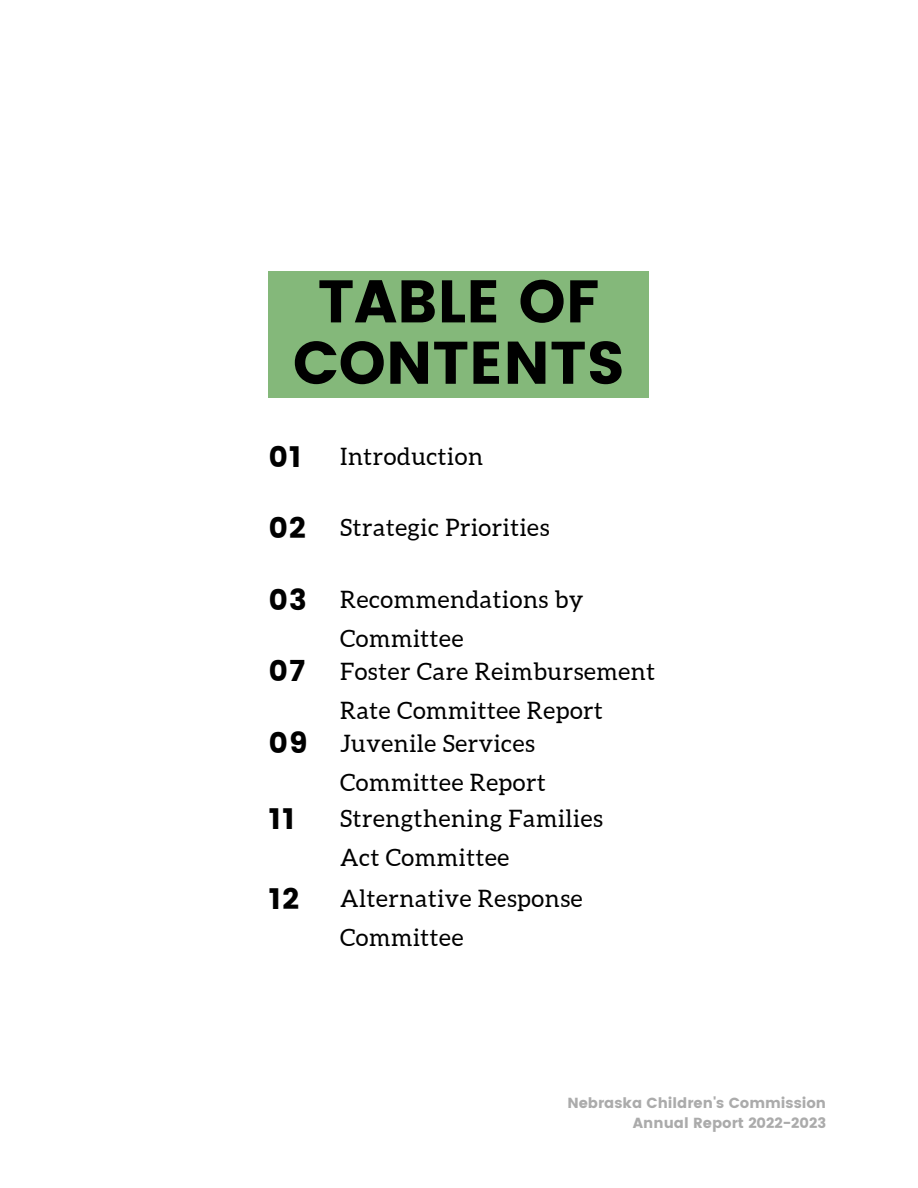
<style>
.page{position:relative;width:918px;height:1188px;background:#fff}
.page>*{position:absolute;margin:0;border:0;box-sizing:border-box;transform-origin:0 0}
.t1{font:60px/61.3px "Poppins";color:#000;text-align:center}
.t2{font:29.25px "Poppins";letter-spacing:.05em;color:#000}
.t3{font:24px/39.2px "Aleo";letter-spacing:.025em;color:#000}
.t4{font:14.55px "Poppins";color:#ababab}
</style>
<div class="page">
<div style="left:269px;top:271px;width:380px;height:126px;background:#84b87a"></div>
<p class="t1" style="left:293px;top:271px;width:334px">TABLE OF<br>CONTENTS</p>
<p class="t2" style="left:269px;top:439px;width:34px">01</p>
<p class="t3" style="left:340px;top:437px;width:145px">Introduction</p>
<p class="t2" style="left:269px;top:511px;width:39px">02</p>
<p class="t3" style="left:340px;top:508px;width:211px">Strategic Priorities</p>
<p class="t2" style="left:269px;top:583px;width:40px">03</p>
<p class="t3" style="left:340px;top:580px;width:245px">Recommendations by<br>Committee</p>
<p class="t2" style="left:269px;top:654px;width:38px">07</p>
<p class="t3" style="left:340px;top:651px;width:317px">Foster Care Reimbursement<br>Rate Committee Report</p>
<p class="t2" style="left:269px;top:726px;width:41px">09</p>
<p class="t3" style="left:340px;top:723px;width:207px">Juvenile Services<br>Committee Report</p>
<p class="t2" style="left:269px;top:802px;width:28px">11</p>
<p class="t3" style="left:340px;top:799px;width:264px">Strengthening Families<br>Act Committee</p>
<p class="t2" style="left:269px;top:881px;width:32px">12</p>
<p class="t3" style="left:340px;top:879px;width:244px">Alternative Response<br>Committee</p>
<p class="t4" style="left:567px;top:1094px;width:260px">Nebraska Children's Commission</p>
<p class="t4" style="left:633px;top:1114px;width:195px">Annual Report 2022-2023</p>
</div>
